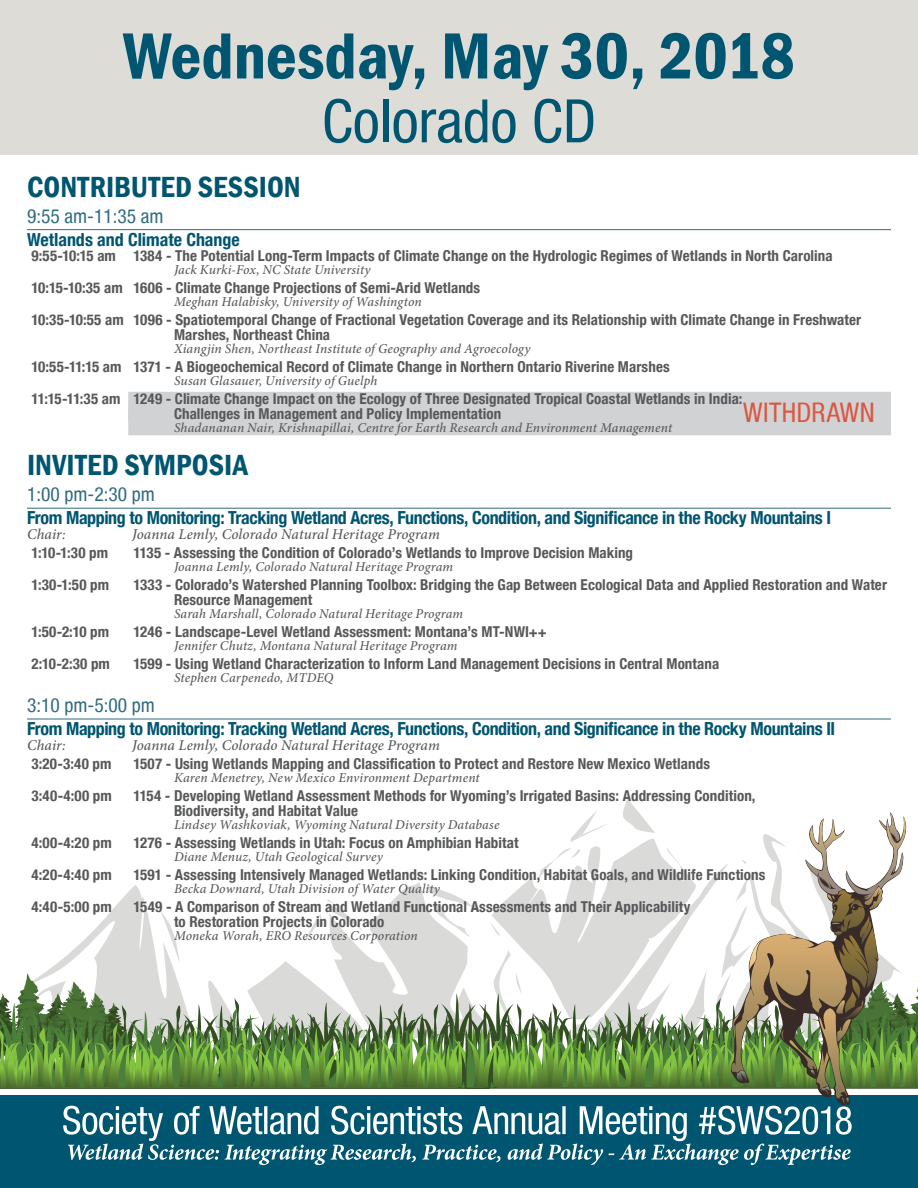
<style>
.page{position:relative;width:918px;height:1188px;background:#fff}
.page>*{position:absolute;margin:0;border:0;box-sizing:border-box;transform-origin:0 0}
.t1{font:600 condensed 67.5px "Franklin Gothic";color:#005570}
.t2{font:condensed 60px "Helvetica Neue LT";color:#005570}
.Symposia_Session{font:600 condensed 30px "Franklin Gothic";letter-spacing:.01em;color:#005570}
.Session_Titles{font:condensed 27px "Helvetica Neue LT";letter-spacing:.015em;color:#d95842}
.time{font:condensed 19.5px "Helvetica Neue LT";color:#2f6b7f}
.track_title{font:700 condensed 18px "Helvetica Neue LT";letter-spacing:-.02em;color:#005570}
.Session_Titles-2{font:700 condensed 15px/15px "Helvetica Neue LT";letter-spacing:.005em;color:#57585a}
.Withdrawn{font:700 condensed 15px/15px "Helvetica Neue LT";letter-spacing:.005em;color:#57585a}
.moderator{font:italic 500 15px "Minion Pro";letter-spacing:.005em;color:#57585a}
.author{font:italic 500 13.5px "Minion Pro";letter-spacing:.01em;color:#57585a}
.Withdrawn-2{font:italic 500 13.5px "Minion Pro";letter-spacing:.01em;color:#57585a}
</style>
<div class="page">
<div style="left:0;top:0;width:918px;height:154px;background:#dddcd7"></div>
<div style="left:0;top:1095px;width:918px;height:93px;background:#005570"></div>
<svg style="left:0;top:813px;width:918px;height:352px"></svg>
<hr style="left:27px;top:229px;width:864px;height:1px;background:#2f6b7f">
<div style="left:128px;top:392px;width:763px;height:30px;background:#d1d2d4"></div>
<div style="left:128px;top:405px;width:763px;height:30px;background:#d1d2d4"></div>
<hr style="left:27px;top:508px;width:864px;height:1px;background:#2f6b7f">
<hr style="left:27px;top:719px;width:864px;height:1px;background:#2f6b7f">
<p class="t1" style="left:123px;top:11px;width:673px">Wednesday, May 30, 2018</p>
<p class="t2" style="left:322px;top:86px;width:276px">Colorado CD</p>
<p class="Symposia_Session" style="left:27px;top:166px;width:275px">CONTRIBUTED SESSION</p>
<p class="time" style="left:27px;top:204px;width:138px">9:55 am-11:35 am</p>
<p class="track_title" style="left:27px;top:228px;width:214px">Wetlands and Climate Change</p>
<p class="Session_Titles-2" style="left:32px;top:248px;width:803px">9:55-10:15 am 1384 - The Potential Long-Term Impacts of Climate Change on the Hydrologic Regimes of Wetlands in North Carolina</p>
<p class="author" style="left:174px;top:261px;width:198px">Jack Kurki-Fox, NC State University</p>
<p class="Session_Titles-2" style="left:32px;top:280px;width:450px">10:15-10:35 am 1606 - Climate Change Projections of Semi-Arid Wetlands</p>
<p class="author" style="left:174px;top:293px;width:249px">Meghan Halabisky, University of Washington</p>
<p class="Session_Titles-2" style="left:174px;top:312px;width:689px;text-indent:-142px">10:35-10:55 am 1096 - Spatiotemporal Change of Fractional Vegetation Coverage and its Relationship with Climate Change in Freshwater<br>Marshes, Northeast China</p>
<p class="author" style="left:174px;top:340px;width:358px">Xiangjin Shen, Northeast Institute of Geography and Agroecology</p>
<p class="Session_Titles-2" style="left:32px;top:359px;width:640px">10:55-11:15 am 1371 - A Biogeochemical Record of Climate Change in Northern Ontario Riverine Marshes</p>
<p class="author" style="left:174px;top:372px;width:205px">Susan Glasauer, University of Guelph</p>
<p class="Withdrawn" style="left:174px;top:391px;width:570px;text-indent:-142px">11:15-11:35 am 1249 - Climate Change Impact on the Ecology of Three Designated Tropical Coastal Wetlands in India:<br>Challenges in Management and Policy Implementation</p>
<p class="Withdrawn-2" style="left:174px;top:419px;width:500px">Shadananan Nair, Krishnapillai, Centre for Earth Research and Environment Management</p>
<p class="Symposia_Session" style="left:27px;top:445px;width:223px">INVITED SYMPOSIA</p>
<p class="time" style="left:27px;top:483px;width:129px">1:00 pm-2:30 pm</p>
<p class="track_title" style="left:27px;top:507px;width:806px">From Mapping to Monitoring: Tracking Wetland Acres, Functions, Condition, and Significance in the Rocky Mountains I</p>
<p class="moderator" style="left:27px;top:524px;width:40px">Chair:</p>
<p class="moderator" style="left:132px;top:524px;width:309px">Joanna Lemly, Colorado Natural Heritage Program</p>
<p class="Session_Titles-2" style="left:32px;top:545px;width:78px">1:10-1:30 pm</p>
<p class="Session_Titles-2" style="left:134px;top:545px;width:501px">1135 - Assessing the Condition of Colorado’s Wetlands to Improve Decision Making</p>
<p class="author" style="left:174px;top:558px;width:281px">Joanna Lemly, Colorado Natural Heritage Program</p>
<p class="Session_Titles-2" style="left:32px;top:577px;width:79px">1:30-1:50 pm</p>
<p class="Session_Titles-2" style="left:174px;top:577px;width:715px;text-indent:-40px">1333 - Colorado’s Watershed Planning Toolbox: Bridging the Gap Between Ecological Data and Applied Restoration and Water<br>Resource Management</p>
<p class="author" style="left:174px;top:605px;width:291px">Sarah Marshall, Colorado Natural Heritage Program</p>
<p class="Session_Titles-2" style="left:32px;top:624px;width:79px">1:50-2:10 pm</p>
<p class="Session_Titles-2" style="left:134px;top:624px;width:415px">1246 - Landscape-Level Wetland Assessment: Montana’s MT-NWI++</p>
<p class="author" style="left:174px;top:637px;width:285px">Jennifer Chutz, Montana Natural Heritage Program</p>
<p class="Session_Titles-2" style="left:32px;top:656px;width:80px">2:10-2:30 pm</p>
<p class="Session_Titles-2" style="left:134px;top:656px;width:587px">1599 - Using Wetland Characterization to Inform Land Management Decisions in Central Montana</p>
<p class="author" style="left:174px;top:669px;width:161px">Stephen Carpenedo, MTDEQ</p>
<p class="time" style="left:27px;top:694px;width:129px">3:10 pm-5:00 pm</p>
<p class="track_title" style="left:27px;top:718px;width:810px">From Mapping to Monitoring: Tracking Wetland Acres, Functions, Condition, and Significance in the Rocky Mountains II</p>
<p class="moderator" style="left:27px;top:735px;width:40px">Chair:</p>
<p class="moderator" style="left:132px;top:735px;width:309px">Joanna Lemly, Colorado Natural Heritage Program</p>
<p class="Session_Titles-2" style="left:32px;top:756px;width:82px">3:20-3:40 pm</p>
<p class="Session_Titles-2" style="left:134px;top:756px;width:578px">1507 - Using Wetlands Mapping and Classification to Protect and Restore New Mexico Wetlands</p>
<p class="author" style="left:174px;top:769px;width:307px">Karen Menetrey, New Mexico Environment Department</p>
<p class="Session_Titles-2" style="left:32px;top:788px;width:82px">3:40-4:00 pm</p>
<p class="Session_Titles-2" style="left:174px;top:788px;width:583px;text-indent:-40px">1154 - Developing Wetland Assessment Methods for Wyoming’s Irrigated Basins: Addressing Condition,<br>Biodiversity, and Habitat Value</p>
<p class="author" style="left:174px;top:816px;width:327px">Lindsey Washkoviak, Wyoming Natural Diversity Database</p>
<p class="Session_Titles-2" style="left:32px;top:835px;width:82px">4:00-4:20 pm</p>
<p class="Session_Titles-2" style="left:134px;top:835px;width:387px">1276 - Assessing Wetlands in Utah: Focus on Amphibian Habitat</p>
<p class="author" style="left:174px;top:848px;width:210px">Diane Menuz, Utah Geological Survey</p>
<p class="Session_Titles-2" style="left:32px;top:867px;width:82px">4:20-4:40 pm</p>
<p class="Session_Titles-2" style="left:134px;top:867px;width:634px">1591 - Assessing Intensively Managed Wetlands: Linking Condition, Habitat Goals, and Wildlife Functions</p>
<p class="author" style="left:174px;top:880px;width:267px">Becka Downard, Utah Division of Water Quality</p>
<p class="Session_Titles-2" style="left:32px;top:899px;width:82px">4:40-5:00 pm</p>
<p class="Session_Titles-2" style="left:174px;top:899px;width:518px;text-indent:-40px">1549 - A Comparison of Stream and Wetland Functional Assessments and Their Applicability to Restoration Projects in Colorado</p>
<p class="author" style="left:174px;top:927px;width:245px">Moneka Worah, ERO Resources Corporation</p>
<p class="Session_Titles" style="left:743px;top:397px;width:133px">WITHDRAWN</p>
</div>
